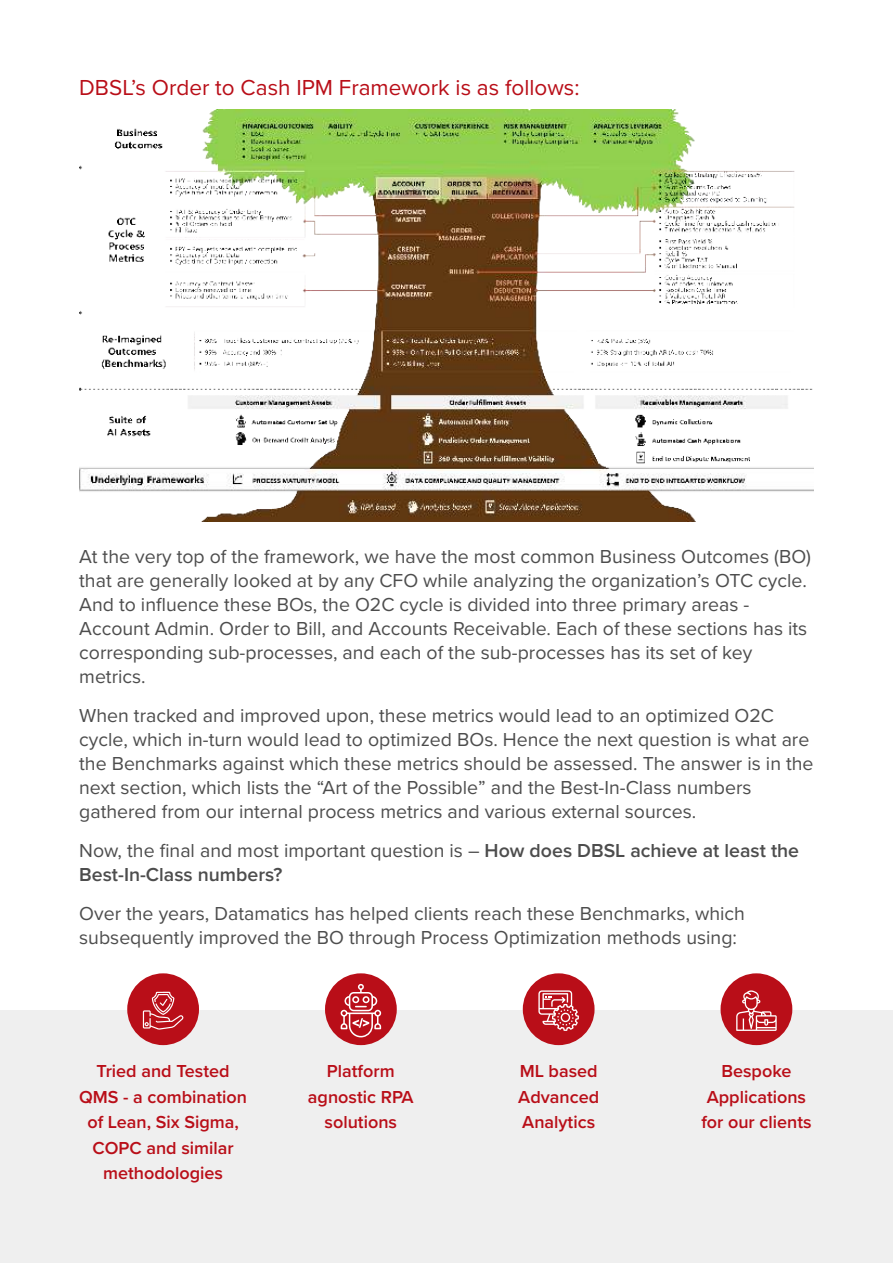
<style>
.page{position:relative;width:893px;height:1263px;background:#fff}
.page>*{position:absolute;margin:0;border:0;box-sizing:border-box;transform-origin:0 0}
.t1{font:22.5px "Proxima Nova";color:#b90e18}
.t2{font:19.5px/24px "Proxima Nova";color:#4d4d4d}
.t3{font:600 19.5px/24px "Proxima Nova";color:#4d4d4d}
.t4{font:600 18px/25.5px "Proxima Nova";color:#b90e18;text-align:center}
.s1{font-weight:400}
</style>
<div class="page">
<div style="left:0;top:1011px;width:893px;height:252px;background:#efefef"></div>
<div style="left:720px;top:973px;width:72px;height:72px;background:#b90e18;border-radius:50%"></div>
<svg style="left:736px;top:990px;width:41px;height:41px"></svg>
<div style="left:523px;top:973px;width:72px;height:72px;background:#b90e18;border-radius:50%"></div>
<svg style="left:538px;top:990px;width:41px;height:41px"></svg>
<div style="left:325px;top:973px;width:72px;height:72px;background:#b90e18;border-radius:50%"></div>
<svg style="left:340px;top:983px;width:41px;height:55px"></svg>
<div style="left:127px;top:973px;width:72px;height:72px;background:#b90e18;border-radius:50%"></div>
<svg style="left:143px;top:992px;width:40px;height:38px"></svg>
<img style="left:80px;top:110px;width:733px;height:412px">
<p class="t1" style="left:79px;top:78px;width:502px">DBSL’s Order to Cash IPM Framework is as follows:</p>
<p class="t2" style="left:79px;top:546px;width:733px">At the very top of the framework, we have the most common Business Outcomes (BO) that are generally looked at by any CFO while analyzing the organization’s OTC cycle.<br>And to influence these BOs, the O2C cycle is divided into three primary areas - Account Admin. Order to Bill, and Accounts Receivable. Each of these sections has its corresponding sub-processes, and each of the sub-processes has its set of key metrics.</p>
<p class="t2" style="left:79px;top:705px;width:736px">When tracked and improved upon, these metrics would lead to an optimized O2C cycle, which in-turn would lead to optimized BOs. Hence the next question is what are the Benchmarks against which these metrics should be assessed. The answer is in the next section, which lists the “Art of the Possible” and the Best-In-Class numbers gathered from our internal process metrics and various external sources.</p>
<p class="t3" style="left:79px;top:840px;width:721px"><span class="s1">Now, the final and most important question is –</span> How does DBSL achieve at least the<br>Best-In-Class numbers?</p>
<p class="t2" style="left:79px;top:903px;width:667px">Over the years, Datamatics has helped clients reach these Benchmarks, which subsequently improved the BO through Process Optimization methods using:</p>
<p class="t4" style="left:79px;top:1059px;width:169px">Tried and Tested<br>QMS - a combination of Lean, Six Sigma,<br>COPC and similar methodologies</p>
<p class="t4" style="left:308px;top:1059px;width:107px">Platform agnostic RPA solutions</p>
<p class="t4" style="left:518px;top:1059px;width:82px;text-align:justify">ML based Advanced Analytics</p>
<p class="t4" style="left:701px;top:1059px;width:112px">Bespoke<br>Applications for our clients</p>
</div>
